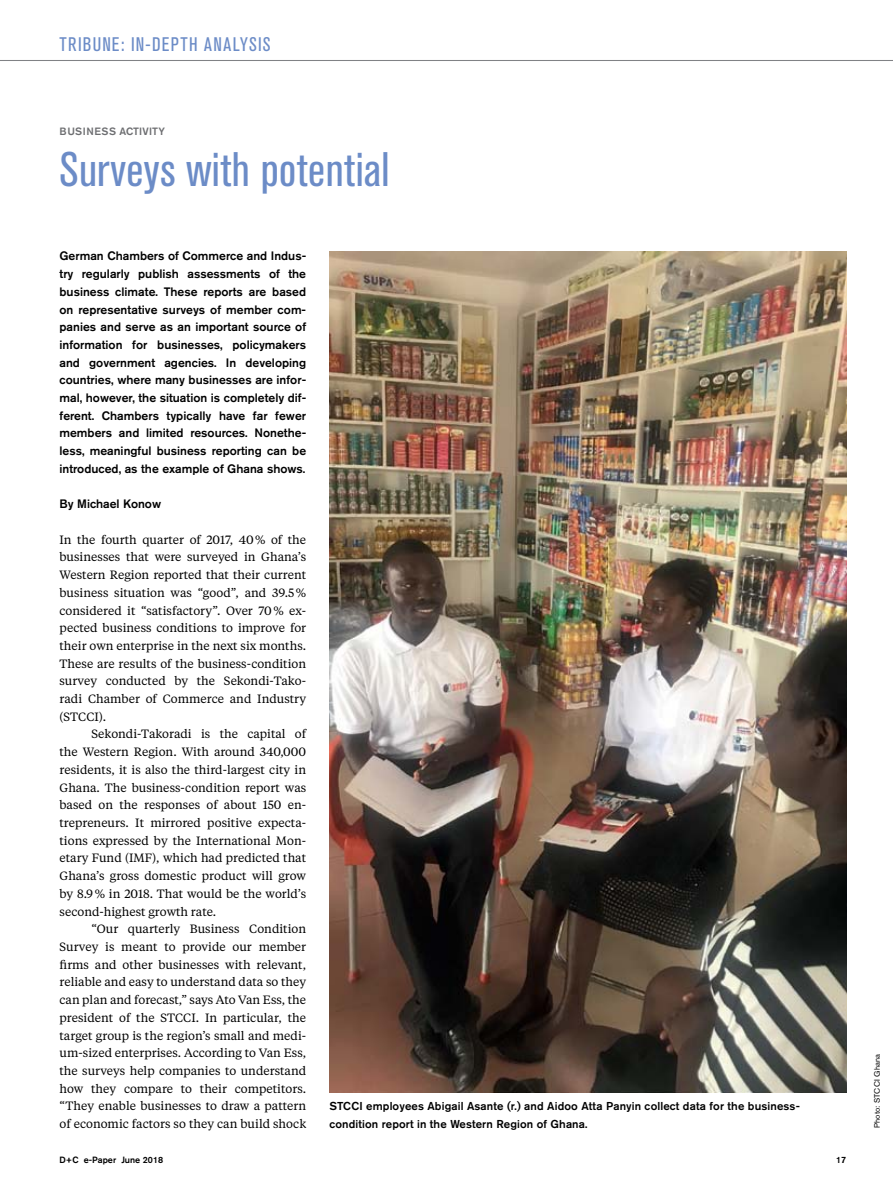
<style>
.page{position:relative;width:893px;height:1191px;background:#fff}
.page>*{position:absolute;margin:0;border:0;box-sizing:border-box;transform-origin:0 0}
.t1{font:condensed 48px "Akzidenz Grotesk BE";letter-spacing:.01em;color:#6c8cc7}
.t2{font:condensed 19.5px "Akzidenz Grotesk BE";letter-spacing:.065em;color:#6c8cc7}
.t3{font:500 12.15px/17.7px "Akzidenz Grotesk BE";color:#000;text-align:justify}
.t4{font:12px "Tiempos Text";color:#000}
.t5{font:500 11.4px/17.7px "Akzidenz Grotesk BE";letter-spacing:.01em;color:#000}
.t6{font:500 10.5px "Akzidenz Grotesk BE";letter-spacing:.035em;color:#6d6e71}
.t7{font:500 9px "Akzidenz Grotesk BE";color:#000}
.t8{font:7.8px "Akzidenz Grotesk BE";letter-spacing:.02em;color:#000}
</style>
<div class="page">
<hr style="left:0;top:60px;width:893px;height:1px;background:#808285">
<img style="left:330px;top:251px;width:516px;height:841px">
<h2 class="t2" style="left:60px;top:33px;width:213px">TRIBUNE: IN-DEPTH ANALYSIS</h2>
<p class="t6" style="left:60px;top:125px;width:107px">Business activity</p>
<p class="t1" style="left:60px;top:142px;width:332px">SURVEYS WITH POTENTIAL</p>
<p class="t3" style="left:60px;top:247px;width:248px">German Chambers of Commerce and I ndus&shy;try regularly publish assessments of the business climate. These reports are based on representative surveys of member com&shy;panies and serve as an important source of information for businesses, policymakers and government agencies. I n developing countries, where many businesses are infor&shy;mal, however, the situation is completely dif&shy;ferent. Chambers typically have far fewer members and limited resources. N onethe&shy;less, meaningful business reporting can be introduced, as the example of Ghana shows.</p>
<p class="t3" style="left:60px;top:495px;width:103px">By Michael Konow</p>
<p class="t4" style="left:60px;top:531px;width:248px">In the fourth quarter of 2017, 40% of the</p>
<p class="t4" style="left:60px;top:549px;width:248px">businesses that were surveyed in Ghana’s</p>
<p class="t4" style="left:60px;top:567px;width:248px">Western Region reported that their current</p>
<p class="t4" style="left:60px;top:584px;width:248px">business situation was “good”, and 39.5%</p>
<p class="t4" style="left:60px;top:602px;width:248px">considered it “satisfactory”. Over 70% ex-</p>
<p class="t4" style="left:60px;top:620px;width:248px">pected business conditions to improve for</p>
<p class="t4" style="left:60px;top:637px;width:248px">their own enterprise in the next six months.</p>
<p class="t4" style="left:60px;top:655px;width:248px">These are results of the business-condition</p>
<p class="t4" style="left:60px;top:673px;width:248px">survey conducted by the Sekondi-Tako-</p>
<p class="t4" style="left:60px;top:690px;width:248px">radi Chamber of Commerce and Industry</p>
<p class="t4" style="left:60px;top:708px;width:48px">(STCCI).</p>
<p class="t4" style="left:91px;top:726px;width:216px">Sekondi-Takoradi is the capital of</p>
<p class="t4" style="left:60px;top:744px;width:248px">the Western Region. With around 340,000</p>
<p class="t4" style="left:60px;top:761px;width:248px">residents, it is also the third-largest city in</p>
<p class="t4" style="left:60px;top:779px;width:248px">Ghana. The business-condition report was</p>
<p class="t4" style="left:60px;top:797px;width:248px">based on the responses of about 150 en-</p>
<p class="t4" style="left:60px;top:814px;width:248px">trepreneurs. It mirrored positive expecta-</p>
<p class="t4" style="left:60px;top:832px;width:248px">tions expressed by the International Mon-</p>
<p class="t4" style="left:60px;top:850px;width:248px">etary Fund (IMF), which had predicted that</p>
<p class="t4" style="left:60px;top:867px;width:248px">Ghana’s gross domestic product will grow</p>
<p class="t4" style="left:60px;top:885px;width:248px">by 8.9% in 2018. That would be the world’s</p>
<p class="t4" style="left:60px;top:903px;width:158px">second-highest growth rate.</p>
<p class="t4" style="left:91px;top:921px;width:216px">“Our quarterly Business Condition</p>
<p class="t4" style="left:60px;top:938px;width:248px">Survey is meant to provide our member</p>
<p class="t4" style="left:60px;top:956px;width:248px">firms and other businesses with relevant,</p>
<p class="t4" style="left:60px;top:974px;width:248px">reliable and easy to understand data so they</p>
<p class="t4" style="left:60px;top:991px;width:248px">can plan and forecast,” says Ato Van Ess, the</p>
<p class="t4" style="left:60px;top:1009px;width:248px">president of the STCCI. In particular, the</p>
<p class="t4" style="left:60px;top:1027px;width:248px">target group is the region’s small and medi-</p>
<p class="t4" style="left:60px;top:1044px;width:248px">um-sized enterprises. According to Van Ess,</p>
<p class="t4" style="left:60px;top:1062px;width:248px">the surveys help companies to understand</p>
<p class="t4" style="left:60px;top:1080px;width:248px">how they compare to their competitors.</p>
<p class="t4" style="left:60px;top:1098px;width:248px">“They enable businesses to draw a pattern</p>
<p class="t4" style="left:60px;top:1115px;width:248px">of economic factors so they can build shock</p>
<p class="t5" style="left:330px;top:1097px;width:472px">STCCI employees Abigail Asante (r.) and Aidoo Atta Panyin collect data for the business&shy;condition report in the Western Region of Ghana.</p>
<p class="t7" style="left:60px;top:1154px;width:105px">D+C e-Paper June 2018</p>
<p class="t7" style="left:836px;top:1154px;width:12px">17</p>
<p class="t8" style="left:872px;top:1128px;width:75px;rotate:-90deg">Photo: STCCI Ghana</p>
</div>
